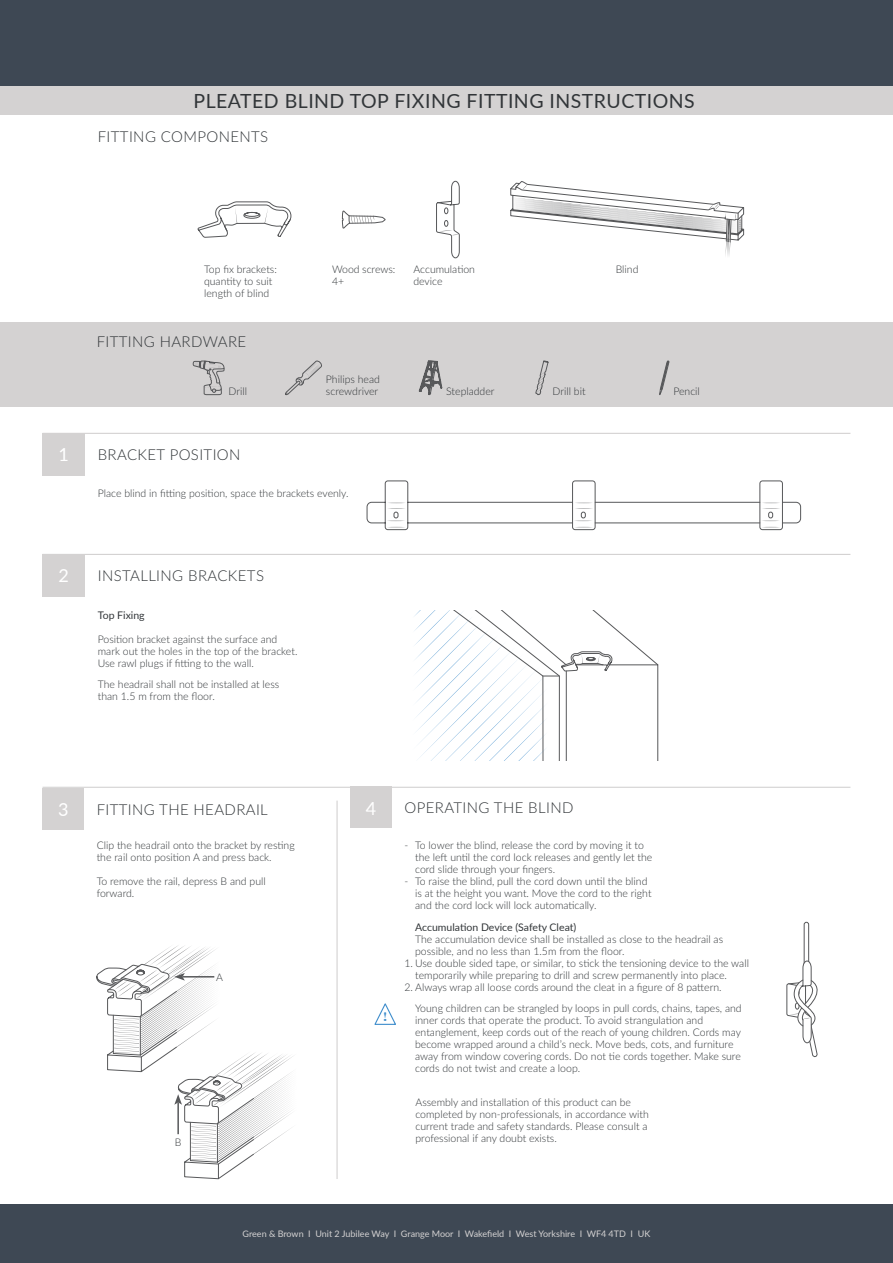
<style>
.page{position:relative;width:893px;height:1263px;background:#fff}
.page>*{position:absolute;margin:0;border:0;box-sizing:border-box;transform-origin:0 0}
.t1{font:19.5px "Lato";letter-spacing:.025em;color:#313538}
.t2{font:18px "Lato";color:#fff}
.t3{font:300 15px "Lato";letter-spacing:.025em;color:#313538}
.t4{font:700 13.5px "Unna";color:#408ecc}
.t5{font:300 10.5px/12px "Lato";color:#313538}
.t6{font:10.5px "Lato";color:#313538}
.t7{font:9px "Lato";color:#d4d2d2}
</style>
<div class="page">
<div style="left:43px;top:788px;width:41px;height:41px;background:#d4d2d2"></div>
<svg style="left:414px;top:610px;width:244px;height:151px"></svg>
<div style="left:0;top:72px;width:893px;height:43px;background:#d4d2d2"></div>
<div style="left:43px;top:433px;width:42px;height:42px;background:#d4d2d2"></div>
<hr style="left:43px;top:433px;width:807px;height:1px;background:#d4d2d2">
<div style="left:0;top:322px;width:893px;height:85px;background:#d4d2d2"></div>
<svg style="left:659px;top:361px;width:10px;height:34px"></svg>
<svg style="left:193px;top:360px;width:31px;height:36px"></svg>
<svg style="left:285px;top:360px;width:37px;height:35px"></svg>
<svg style="left:535px;top:361px;width:14px;height:34px"></svg>
<svg style="left:419px;top:361px;width:24px;height:34px"></svg>
<div style="left:0;top:0;width:893px;height:85px;background:#3e4854"></div>
<hr style="left:43px;top:554px;width:807px;height:1px;background:#d4d2d2">
<div style="left:43px;top:554px;width:42px;height:42px;background:#d4d2d2"></div>
<hr style="left:43px;top:787px;width:807px;height:1px;background:#d4d2d2">
<svg style="left:342px;top:211px;width:43px;height:17px"></svg>
<svg style="left:510px;top:181px;width:234px;height:74px"></svg>
<div style="left:0;top:1205px;width:893px;height:58px;background:#3e4854"></div>
<svg style="left:197px;top:201px;width:95px;height:37px"></svg>
<svg style="left:367px;top:480px;width:434px;height:50px"></svg>
<hr style="left:336px;top:800px;width:2px;height:379px;background:#d4d2d2">
<div style="left:350px;top:787px;width:42px;height:41px;background:#d4d2d2"></div>
<svg style="left:786px;top:922px;width:32px;height:135px"></svg>
<svg style="left:96px;top:946px;width:197px;height:233px"></svg>
<svg style="left:436px;top:181px;width:24px;height:77px"></svg>
<svg style="left:374px;top:1003px;width:22px;height:22px"></svg>
<p class="t1" style="left:193px;top:87px;width:503px">PLEATED BLIND TOP FIXING FITTING INSTRUCTIONS</p>
<p class="t3" style="left:98px;top:126px;width:172px">FITTING COMPONENTS</p>
<p class="t5" style="left:204px;top:262px;width:74px">Top fix brackets:</p>
<p class="t5" style="left:204px;top:274px;width:70px">quantity to suit</p>
<p class="t5" style="left:204px;top:286px;width:67px">length of blind</p>
<p class="t5" style="left:332px;top:262px;width:65px">Wood screws:</p>
<p class="t5" style="left:332px;top:274px;width:14px">4+</p>
<p class="t5" style="left:413px;top:262px;width:63px">Accumulation</p>
<p class="t5" style="left:413px;top:274px;width:31px">device</p>
<p class="t5" style="left:616px;top:262px;width:24px">Blind</p>
<p class="t3" style="left:97px;top:331px;width:151px">FITTING HARDWARE</p>
<p class="t5" style="left:229px;top:385px;width:20px">Drill</p>
<p class="t5" style="left:673px;top:385px;width:28px">Pencil</p>
<p class="t5" style="left:326px;top:373px;width:55px">Philips head</p>
<p class="t5" style="left:326px;top:385px;width:54px">screwdriver</p>
<p class="t5" style="left:446px;top:385px;width:50px">Stepladder</p>
<p class="t5" style="left:552px;top:385px;width:35px">Drill bit</p>
<p class="t2" style="left:59px;top:442px;width:12px">1</p>
<p class="t3" style="left:98px;top:444px;width:144px">BRACKET POSITION</p>
<p class="t5" style="left:98px;top:486px;width:252px">Place blind in fitting position, space the brackets evenly.</p>
<p class="t2" style="left:59px;top:563px;width:12px">2</p>
<p class="t3" style="left:98px;top:565px;width:168px">INSTALLING BRACKETS</p>
<p class="t6" style="left:98px;top:607px;width:48px">Top Fixing</p>
<p class="t5" style="left:98px;top:633px;width:201px">Position bracket against the surface and mark out the holes in the top of the bracket.<br>Use rawl plugs if fitting to the wall.</p>
<p class="t5" style="left:98px;top:678px;width:183px">The headrail shall not be installed at less than 1.5 m from the floor.</p>
<p class="t2" style="left:58px;top:796px;width:12px">3</p>
<p class="t3" style="left:97px;top:799px;width:173px">FITTING THE HEADRAIL</p>
<p class="t2" style="left:366px;top:795px;width:12px">4</p>
<p class="t3" style="left:405px;top:798px;width:170px">OPERATING THE BLIND</p>
<p class="t5" style="left:405px;top:839px;width:241px">- To lower the blind, release the cord by moving it to</p>
<p class="t5" style="left:415px;top:851px;width:239px">the left until the cord lock releases and gently let the</p>
<p class="t5" style="left:415px;top:863px;width:142px">cord slide through your fingers.</p>
<p class="t5" style="left:405px;top:875px;width:244px">- To raise the blind, pull the cord down until the blind</p>
<p class="t5" style="left:415px;top:887px;width:238px">is at the height you want. Move the cord to the right</p>
<p class="t5" style="left:415px;top:899px;width:183px">and the cord lock will lock automatically.</p>
<p class="t6" style="left:415px;top:919px;width:163px">Accumulation Device (Safety Cleat)</p>
<p class="t5" style="left:415px;top:932px;width:309px">The accumulation device shall be installed as close to the headrail as</p>
<p class="t5" style="left:415px;top:944px;width:211px">possible, and no less than 1.5m from the floor.</p>
<p class="t5" style="left:405px;top:956px;width:346px">1. Use double sided tape, or similar, to stick the tensioning device to the wall</p>
<p class="t5" style="left:415px;top:968px;width:313px">temporarily while preparing to drill and screw permanently into place.</p>
<p class="t5" style="left:405px;top:980px;width:319px">2. Always wrap all loose cords around the cleat in a figure of 8 pattern.</p>
<p class="t5" style="left:415px;top:1001px;width:328px">Young children can be strangled by loops in pull cords, chains, tapes, and</p>
<p class="t5" style="left:415px;top:1013px;width:289px">inner cords that operate the product. To avoid strangulation and</p>
<p class="t5" style="left:415px;top:1025px;width:327px">entanglement, keep cords out of the reach of young children. Cords may</p>
<p class="t5" style="left:415px;top:1037px;width:320px">become wrapped around a child’s neck. Move beds, cots, and furniture</p>
<p class="t5" style="left:415px;top:1049px;width:327px">away from window covering cords. Do not tie cords together. Make sure</p>
<p class="t5" style="left:415px;top:1061px;width:167px">cords do not twist and create a loop.</p>
<p class="t5" style="left:97px;top:839px;width:200px">Clip the headrail onto the bracket by resting the rail onto position A and press back.</p>
<p class="t5" style="left:97px;top:875px;width:171px">To remove the rail, depress B and pull forward.</p>
<p class="t5" style="left:216px;top:971px;width:8px">A</p>
<p class="t4" style="left:383px;top:1009px;width:5px">!</p>
<p class="t5" style="left:175px;top:1136px;width:8px">B</p>
<p class="t5" style="left:415px;top:1095px;width:235px">Assembly and installation of this product can be completed by non-professionals, in accordance with current trade and safety standards. Please consult a professional if any doubt exists.</p>
<p class="t7" style="left:243px;top:1228px;width:409px">Green &amp; Brown I Unit 2 Jubilee Way I Grange Moor I Wakefield I West Yorkshire I WF4 4TD I UK</p>
</div>
